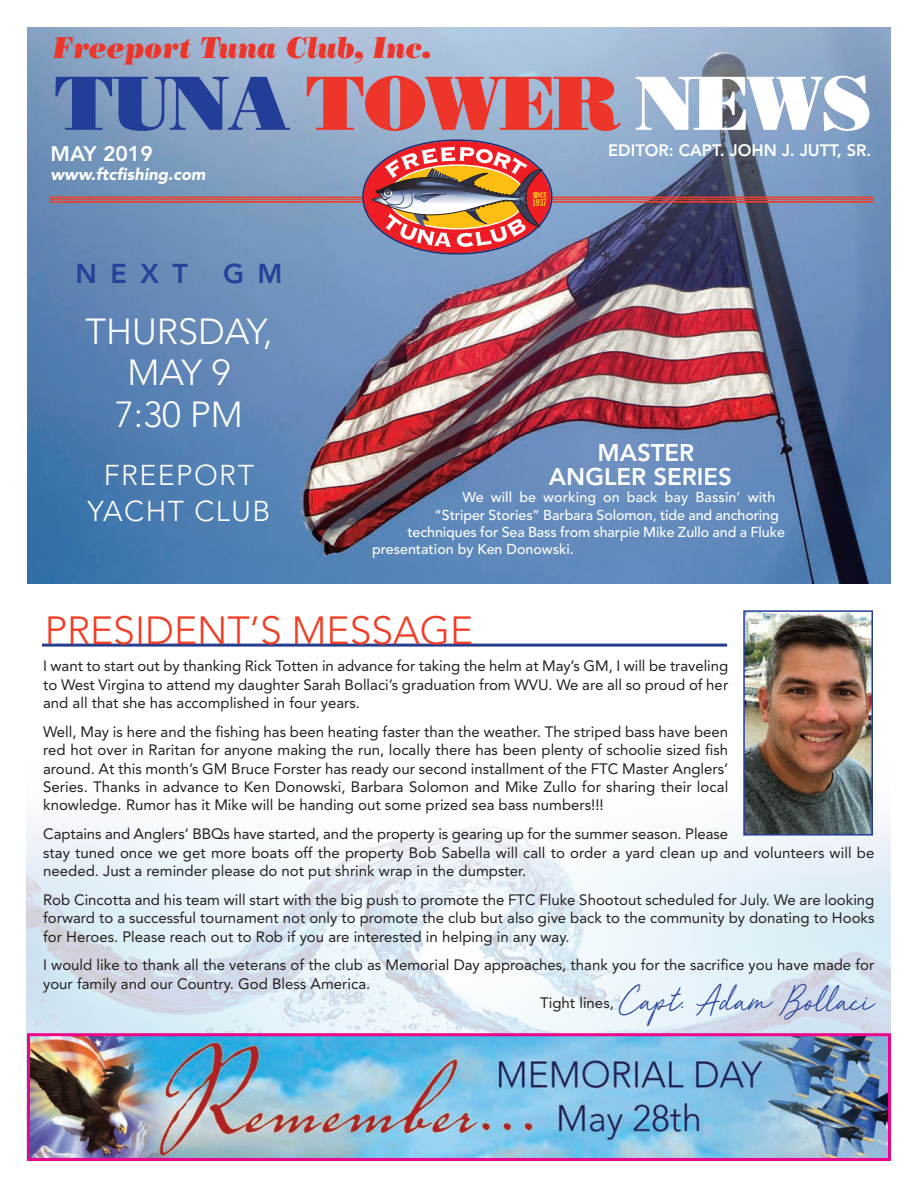
<style>
.page{position:relative;width:918px;height:1188px;background:#fff}
.page>*{position:absolute;margin:0;border:0;box-sizing:border-box;transform-origin:0 0}
.t1{font:76.5px "Bodoni Poster";letter-spacing:-.025em;color:#ee3529}
.t2{font:300 39px "Avenir";color:#ef3e25}
.t3{font:300 36px/41.7px "Avenir";color:#fff;text-align:center}
.t4{font:33px "Red Vevet";color:#233e99;scale:.85 1}
.t5{font:italic 30px "Bodoni Std Poster";color:#ee3529;scale:.9 1}
.t6{font:300 28.5px/35.7px "Avenir";letter-spacing:.05em;color:#fff;text-align:center}
.t7{font:800 27px "Avenir";color:#27419a}
.t8{font:800 24px/24.6px "Avenir";color:#fff;text-align:center}
.t9{font:800 21px "Avenir";color:#fff}
.t10{font:800 16.5px "Avenir";color:#fff}
.t11{font:italic 900 16.5px "Avenir";color:#fff}
.t12{font:15px/18.3px "Avenir";color:#231f20;text-align:justify}
.t13{font:500 14.25px "Avenir";letter-spacing:-.005em;color:#fff}
.s1{color:#233e99}
.s2{color:#fff}
.s3{font-family:"Avenir";font-size:15px;color:#231f20}
.s4{font-family:"Ribbon 131 BT"}
</style>
<div class="page">
<img style="left:27px;top:821px;width:864px;height:212px">
<hr style="left:42px;top:644px;width:685px;height:3px;background:#253f8e">
<img style="left:746px;top:613px;width:124px;height:220px">
<div style="left:743px;top:610px;width:130px;height:226px;border:2px solid #233e99"></div>
<img style="left:27px;top:27px;width:864px;height:556px">
<hr style="left:50px;top:197px;width:823px;height:1px;background:#ef3e25">
<hr style="left:50px;top:199px;width:823px;height:1px;background:#ef3e25">
<hr style="left:50px;top:201px;width:823px;height:2px;background:#ef3e25">
<svg style="left:362px;top:139px;width:191px;height:116px"></svg>
<img style="left:31px;top:1037px;width:856px;height:120px">
<div style="left:27px;top:1033px;width:864px;height:128px;border:3px solid #ed028c"></div>
<h3 class="t5" style="left:54px;top:38px;width:421px">Freeport Tuna Club, Inc.</h3>
<h1 class="t1" style="left:54px;top:59px;width:819px"><span class="s1">TUNA</span> TOWER <span class="s2">NEWS</span></h1>
<h3 class="t9" style="left:51px;top:137px;width:104px">MAY 2019</h3>
<p class="t11" style="left:51px;top:161px;width:156px">www.ftcfishing.com</p>
<h3 class="t7" style="left:76px;top:252px;width:114px">NEXT</h3>
<h3 class="t7" style="left:223px;top:252px;width:61px">G M</h3>
<h3 class="t3" style="left:86px;top:310px;width:188px">THURSDAY,<br>MAY 9<br>7:30 PM</h3>
<h3 class="t6" style="left:88px;top:457px;width:184px">FREEPORT<br>YACHT CLUB</h3>
<p class="t10" style="left:608px;top:138px;width:265px">EDITOR: CAPT. JOHN J. JUTT, SR.</p>
<h3 class="t8" style="left:549px;top:440px;width:185px">MASTER<br>ANGLER SERIES</h3>
<p class="t13" style="left:463px;top:485px;width:315px">We will be working on back bay Bassin’ with</p>
<p class="t13" style="left:435px;top:502px;width:346px">“Striper Stories” Barbara Solomon, tide and anchoring</p>
<p class="t13" style="left:407px;top:520px;width:379px">techniques for Sea Bass from sharpie Mike Zullo and a Fluke</p>
<p class="t13" style="left:372px;top:537px;width:203px">presentation by Ken Donowski.</p>
<h2 class="t2" style="left:45px;top:607px;width:430px">PRESIDENT’S MESSAGE</h2>
<p class="t12" style="left:43px;top:656px;width:687px">I want to start out by thanking Rick Totten in advance for taking the helm at May’s GM, I will be traveling to West Virgina to attend my daughter Sarah Bollaci’s graduation from WVU. We are all so proud of her and all that she has accomplished in four years.</p>
<p class="t12" style="left:43px;top:722px;width:687px">Well, May is here and the fishing has been heating faster than the weather. The striped bass have been red hot over in Raritan for anyone making the run, locally there has been plenty of schoolie sized fish around. At this month’s GM Bruce Forster has ready our second installment of the FTC Master Anglers’ Series. Thanks in advance to Ken Donowski, Barbara Solomon and Mike Zullo for sharing their local knowledge. Rumor has it Mike will be handing out some prized sea bass numbers!!!</p>
<p class="t12" style="left:43px;top:824px;width:833px;text-align:left">Captains and Anglers’ BBQs have started, and the property is gearing up for the summer season. Please<br>stay tuned once we get more boats off the property Bob Sabella will call to order a yard clean up and volunteers will be needed. Just a reminder please do not put shrink wrap in the dumpster.</p>
<p class="t12" style="left:43px;top:890px;width:833px">Rob Cincotta and his team will start with the big push to promote the FTC Fluke Shootout scheduled for July. We are looking forward to a successful tournament not only to promote the club but also give back to the community by donating to Hooks for Heroes. Please reach out to Rob if you are interested in helping in any way.</p>
<p class="t12" style="left:43px;top:956px;width:833px">I would like to thank all the veterans of the club as Memorial Day approaches, thank you for the sacrifice you have made for your family and our Country. God Bless America.</p>
<h3 class="t4" style="left:540px;top:977px;width:395px"><span class="s3">Tight lines,</span> Capt<span class="s4">.</span> Adam Bollaci</h3>
</div>
